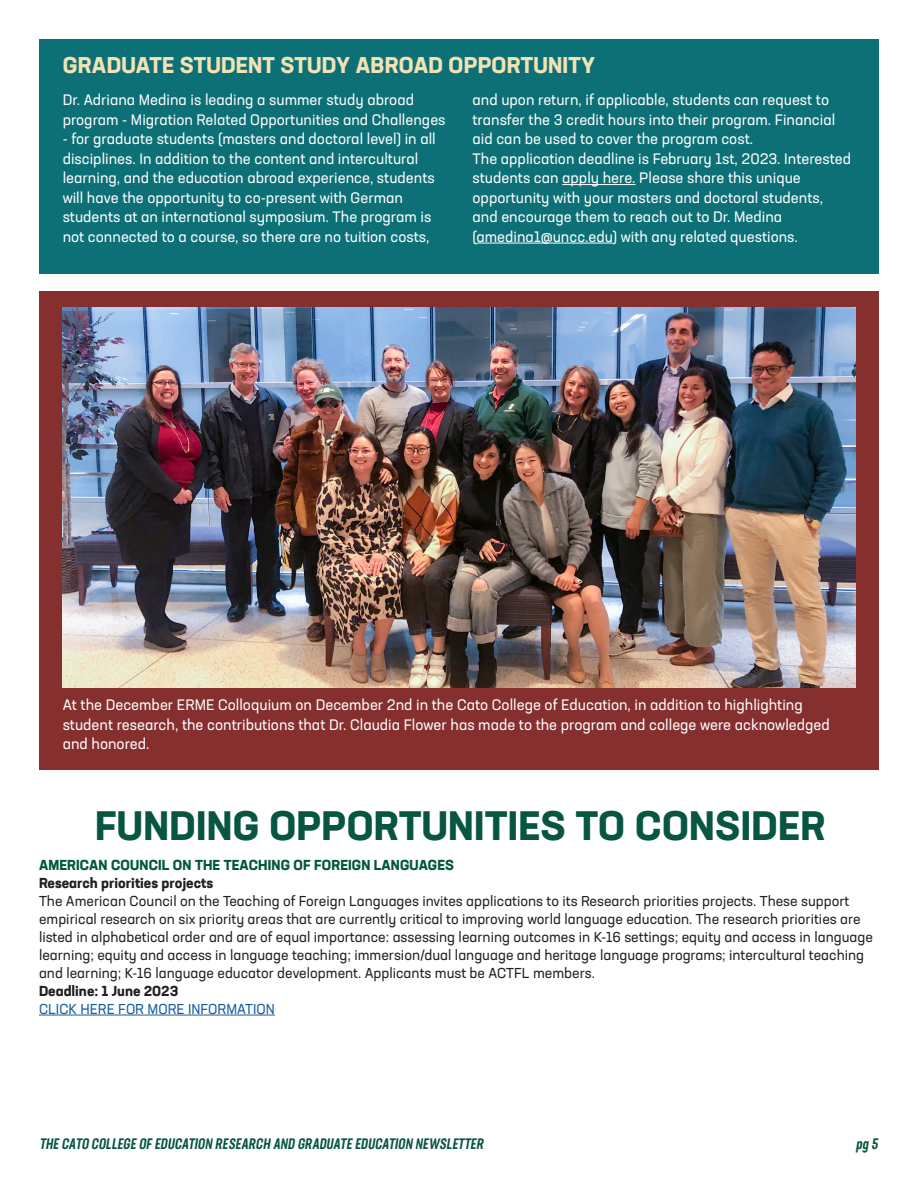
<style>
.page{position:relative;width:918px;height:1188px;background:#fff}
.page>*{position:absolute;margin:0;border:0;box-sizing:border-box;transform-origin:0 0}
.t1{font:700 40.5px "Neusa Next Std";letter-spacing:.01em;color:#085542}
.t2{font:700 22.5px "Neusa Next Std";letter-spacing:.01em;color:#f2e2b4}
.body{font:15px/19.5px "Neusa Next Std";color:#fff}
.t3{font:italic 500 15px "Neusa Next Std Compact";color:#085542}
.oppo_body{font:14.25px/18px "Neusa Next Std";color:#231f20}
.oppo_body-2{font:700 14.25px "Neusa Next Std";letter-spacing:.01em;color:#005739}
.oppo_body-3{font:700 14.25px "Neusa Next Std";color:#231f20}
.subhead{font:14.25px "Neusa Next Std";color:#175d9e}
</style>
<div class="page">
<hr style="left:39px;top:1015px;width:236px;height:1px;background:#175d9e">
<div style="left:39px;top:291px;width:840px;height:479px;background:#852f2e"></div>
<div style="left:39px;top:39px;width:840px;height:234px;background:#0d7076"></div>
<hr style="left:562px;top:184px;width:74px;height:1px;background:#fff">
<hr style="left:477px;top:243px;width:136px;height:1px;background:#fff">
<img style="left:63px;top:308px;width:792px;height:380px">
<p class="t2" style="left:63px;top:51px;width:534px">GRADUATE STUDENT STUDY ABROAD OPPORTUNITY</p>
<p class="body" style="left:63px;top:90px;width:384px">Dr. Adriana Medina is leading a summer study abroad program - Migration Related Opportunities and Challenges</p>
<p class="body" style="left:63px;top:129px;width:375px">- for graduate students (masters and doctoral level) in all disciplines. In addition to the content and intercultural learning, and the education abroad experience, students will have the opportunity to co-present with German students at an international symposium. The program is not connected to a course, so there are no tuition costs,</p>
<p class="body" style="left:473px;top:90px;width:380px">and upon return, if applicable, students can request to transfer the 3 credit hours into their program. Financial aid can be used to cover the program cost.<br>The application deadline is February 1st, 2023. Interested students can apply here. Please share this unique opportunity with your masters and doctoral students, and encourage them to reach out to Dr. Medina (amedina1@uncc.edu) with any related questions.</p>
<p class="body" style="left:63px;top:695px;width:769px">At the December ERME Colloquium on December 2nd in the Cato College of Education, in addition to highlighting student research, the contributions that Dr. Claudia Flower has made to the program and college were acknowledged and honored.</p>
<p class="t1" style="left:95px;top:799px;width:732px">FUNDING OPPORTUNITIES TO CONSIDER</p>
<p class="oppo_body-2" style="left:39px;top:855px;width:416px">AMERICAN COUNCIL ON THE TEACHING OF FOREIGN LANGUAGES</p>
<p class="oppo_body-3" style="left:39px;top:873px;width:176px">Research priorities projects</p>
<p class="oppo_body" style="left:39px;top:891px;width:836px">The American Council on the Teaching of Foreign Languages invites applications to its Research priorities projects. These support empirical research on six priority areas that are currently critical to improving world language education. The research priorities are listed in alphabetical order and are of equal importance: assessing learning outcomes in K-16 settings; equity and access in language learning; equity and access in language teaching; immersion/dual language and heritage language programs; intercultural teaching and learning; K-16 language educator development. Applicants must be ACTFL members.</p>
<p class="oppo_body-3" style="left:39px;top:981px;width:141px">Deadline: 1 June 2023</p>
<p class="subhead" style="left:39px;top:1000px;width:237px">CLICK HERE FOR MORE INFORMATION</p>
<p class="t3" style="left:39px;top:1134px;width:448px">THE CATO COLLEGE OF EDUCATION RESEARCH AND GRADUATE EDUCATION NEWSLETTER</p>
<p class="t3" style="left:856px;top:1134px;width:26px">pg 5</p>
</div>
